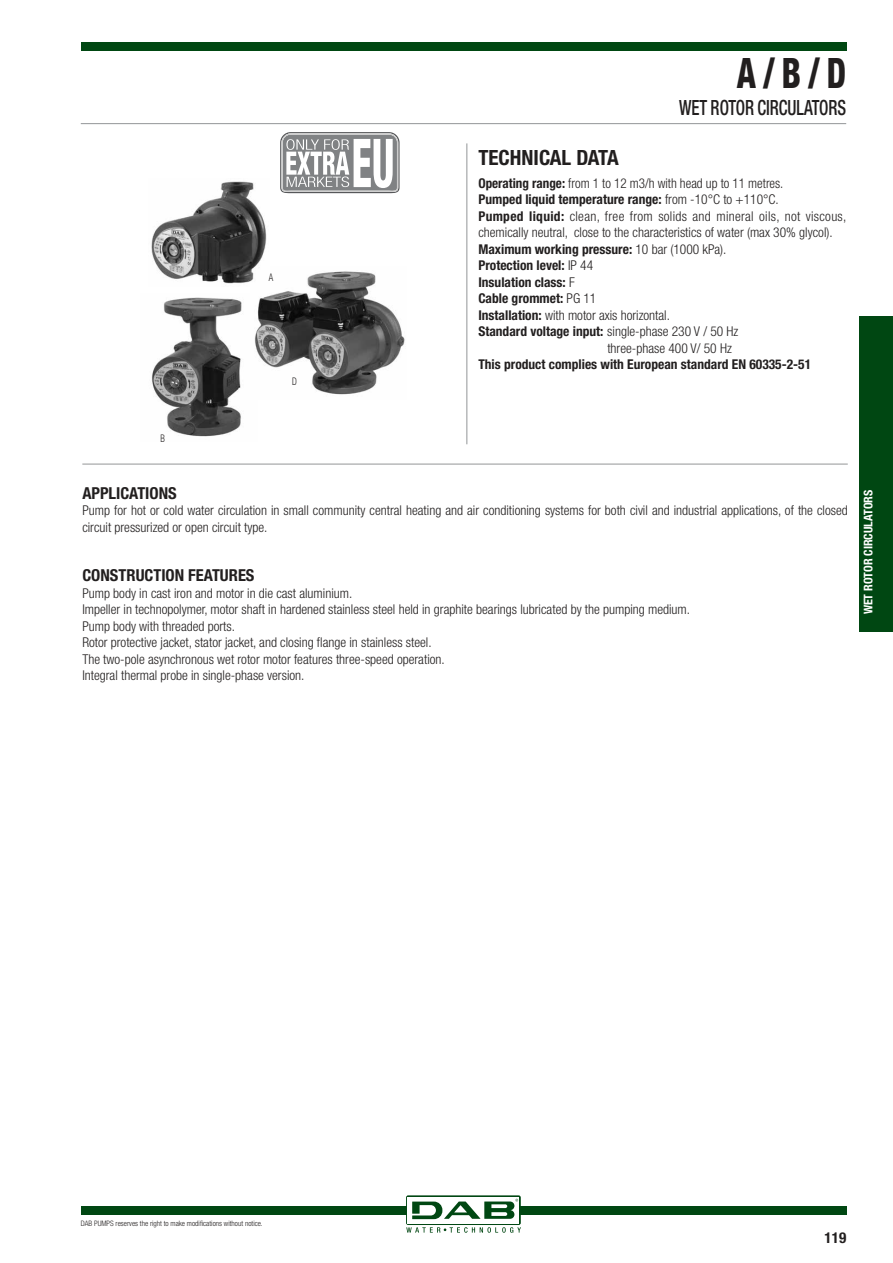
<style>
.page{position:relative;width:893px;height:1263px;background:#fff}
.page>*{position:absolute;margin:0;border:0;box-sizing:border-box;transform-origin:0 0}
.t1{font:800 condensed 42px "Helvetica Neue LT";color:#221f1f;scale:.8 1}
.t2{font:500 condensed 21px "Helvetica Neue LT";color:#221f1f;scale:.8 1}
.t3{font:700 condensed 21px "Helvetica Neue LT";color:#221f1f}
.t4{font:700 condensed 16.5px "Helvetica Neue LT";color:#221f1f}
.t5{font:700 condensed 15px "Helvetica Neue LT";color:#221f1f}
.t6{font:300 condensed 13.5px/16.5px "Helvetica Neue LT";color:#221f1f}
.t7{font:700 condensed 13.5px "Helvetica Neue LT";color:#221f1f}
.t8{font:300 condensed 13.5px "Helvetica Neue LT";letter-spacing:.025em;color:#221f1f}
.t9{font:700 condensed 12px "Helvetica Neue LT";color:#fff}
.t10{font:300 condensed 10.5px "Helvetica Neue LT";color:#221f1f;scale:.85 1}
.t11{font:300 condensed 7.5px "Helvetica Neue LT";color:#221f1f}
.s1{font-weight:700}
.s2{font-weight:300}
</style>
<div class="page">
<div style="left:859px;top:316px;width:34px;height:315px;background:#004712"></div>
<div style="left:81px;top:43px;width:765px;height:8px;background:#004712"></div>
<div style="left:81px;top:1206px;width:765px;height:9px;background:#004712"></div>
<div style="left:406px;top:1195px;width:115px;height:30px;background:linear-gradient(to right,#fff,#fff);border-radius:2px"></div>
<div style="left:408px;top:1197px;width:111px;height:26px;background:#fff"></div>
<svg style="left:406px;top:1227px;width:115px;height:6px"></svg>
<svg style="left:412px;top:1199px;width:106px;height:20px"></svg>
<hr style="left:82px;top:464px;width:766px;height:1px;background:#939597">
<hr style="left:467px;top:143px;width:1px;height:301px;background:#939597">
<hr style="left:81px;top:123px;width:765px;height:1px;background:#939597">
<svg style="left:280px;top:132px;width:120px;height:62px"></svg>
<img style="left:151px;top:297px;width:91px;height:140px">
<img style="left:255px;top:271px;width:150px;height:124px">
<img style="left:151px;top:181px;width:119px;height:106px">
<p class="t10" style="left:269px;top:273px;width:7px">A</p>
<p class="t10" style="left:292px;top:377px;width:7px">D</p>
<h1 class="t1" style="left:737px;top:49px;width:138px">A / B / D</h1>
<h2 class="t2" style="left:679px;top:100px;width:210px">WET ROTOR CIRCULATORS</h2>
<h2 class="t3" style="left:478px;top:150px;width:142px">TECHNICAL DATA</h2>
<p class="t6" style="left:478px;top:176px;width:307px"><span class="s1">Operating range:</span> from 1 to 12 m3/h with head up to 11 metres.</p>
<p class="t7" style="left:478px;top:195px;width:302px">Pumped liquid temperature range: <span class="s2">from -10°C to +110°C.</span></p>
<p class="t8" style="left:478px;top:211px;width:370px"><span class="s1">Pumped liquid:</span> clean, free from solids and mineral oils, not viscous,</p>
<p class="t6" style="left:478px;top:226px;width:356px">chemically neutral, close to the characteristics of water (max 30% glycol).</p>
<p class="t7" style="left:478px;top:244px;width:250px">Maximum working pressure: <span class="s2">10 bar (1000 kPa).</span></p>
<p class="t7" style="left:478px;top:261px;width:116px">Protection level: <span class="s2">IP 44</span></p>
<p class="t7" style="left:478px;top:277px;width:98px">Insulation class: <span class="s2">F</span></p>
<p class="t7" style="left:478px;top:294px;width:120px">Cable grommet: <span class="s2">PG 11</span></p>
<p class="t6" style="left:478px;top:308px;width:193px"><span class="s1">Installation:</span> with motor axis horizontal.</p>
<p class="t7" style="left:478px;top:327px;width:261px">Standard voltage input: <span class="s2">single-phase 230 V / 50 Hz</span></p>
<p class="t6" style="left:607px;top:341px;width:126px">three-phase 400 V/ 50 Hz</p>
<p class="t7" style="left:478px;top:360px;width:334px">This product complies with European standard EN 60335-2-51</p>
<p class="t10" style="left:161px;top:434px;width:7px">B</p>
<p class="t4" style="left:82px;top:487px;width:96px">APPLICATIONS</p>
<p class="t6" style="left:82px;top:503px;width:767px">Pump for hot or cold water circulation in small community central heating and air conditioning systems for both civil and industrial applications, of the closed circuit pressurized or open circuit type.</p>
<p class="t4" style="left:82px;top:569px;width:174px">CONSTRUCTION FEATURES</p>
<p class="t6" style="left:82px;top:586px;width:609px">Pump body in cast iron and motor in die cast aluminium.<br>Impeller in technopolymer, motor shaft in hardened stainless steel held in graphite bearings lubricated by the pumping medium.<br>Pump body with threaded ports.<br>Rotor protective jacket, stator jacket, and closing flange in stainless steel.<br>The two-pole asynchronous wet rotor motor features three-speed operation.<br>Integral thermal probe in single-phase version.</p>
<p class="t9" style="left:864px;top:614px;width:126px;rotate:-90deg">WET ROTOR CIRCULATORS</p>
<p class="t11" style="left:81px;top:1221px;width:183px">DAB PUMPS reserves the right to make modifications without notice.</p>
<p class="t5" style="left:825px;top:1231px;width:23px">119</p>
</div>
